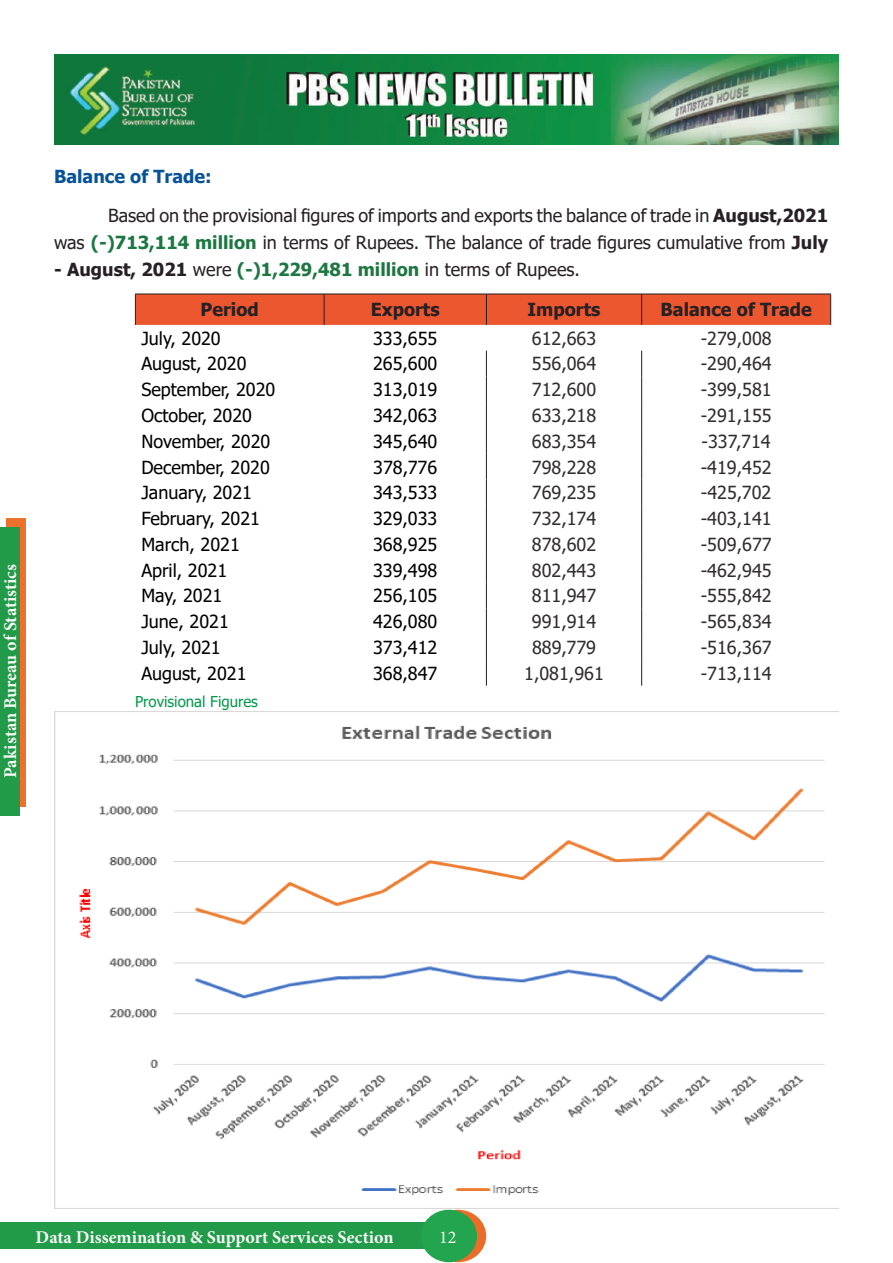
<style>
.page{position:relative;width:893px;height:1263px;background:#fff}
.page>*{position:absolute;margin:0;border:0;box-sizing:border-box;transform-origin:0 0}
.t1{font:18px "Tahoma";color:#000}
.t2{font:18px/39px "Tahoma";color:#272024}
.t3{font:18px "Tahoma";color:#302d2f}
.t4{font:700 18px "Minion Pro";color:#f8f8f7}
.t5{font:700 18px "Tahoma";color:#272024}
.t6{font:18px "Minion Pro";color:#faf4f1}
.t7{font:15px "Tahoma";color:#03984e}
.s1{font-weight:700;color:#065398}
.s2{font-weight:700}
.s3{font-weight:700;color:#1e7742}
</style>
<div class="page">
<div style="left:430px;top:1210px;width:56px;height:52px;background:#ec6d29;border-radius:50%"></div>
<svg style="left:7px;top:518px;width:19px;height:288px;background:#d2762f"></svg>
<div style="left:0;top:1223px;width:429px;height:26px;background:#219b49"></div>
<img style="left:54px;top:54px;width:785px;height:90px">
<div style="left:421px;top:1210px;width:56px;height:52px;background:#23a44f;border-radius:50%"></div>
<div style="left:0;top:527px;width:19px;height:288px;background:#219b49"></div>
<div style="left:136px;top:295px;width:694px;height:30px;background:#ec572f"></div>
<hr style="left:135px;top:294px;width:1px;height:31px;background:#231f20">
<hr style="left:135px;top:294px;width:189px;height:1px;background:#231f20">
<hr style="left:324px;top:294px;width:162px;height:1px;background:#231f20">
<hr style="left:486px;top:294px;width:156px;height:1px;background:#231f20">
<hr style="left:642px;top:294px;width:189px;height:1px;background:#231f20">
<hr style="left:324px;top:294px;width:1px;height:31px;background:#231f20">
<hr style="left:486px;top:294px;width:1px;height:31px;background:#231f20">
<hr style="left:641px;top:294px;width:1px;height:31px;background:#231f20">
<hr style="left:830px;top:294px;width:1px;height:31px;background:#231f20">
<svg style="left:486px;top:351px;width:1px;height:335px"></svg>
<svg style="left:641px;top:351px;width:1px;height:335px"></svg>
<img style="left:54px;top:711px;width:785px;height:498px">
<p class="t4" style="left:-2px;top:778px;width:215px;rotate:-90deg">Pakistan Bureau of Statistics</p>
<p class="t2" style="left:108px;top:158px;width:722px;text-indent:-54px"><span class="s1">Balance of Trade:<br></span>Based on the provisional figures of imports and exports the balance of trade in <span class="s2">August,2021</span></p>
<p class="t2" style="left:54px;top:224px;width:776px">was <span class="s3">(-)713,114 million</span> in terms of Rupees. The balance of trade figures cumulative from <span class="s2">July</span></p>
<p class="t2" style="left:54px;top:251px;width:527px"><span class="s2">- August, 2021</span> were <span class="s3">(-)1,229,481 million</span> in terms of Rupees.</p>
<p class="t5" style="left:201px;top:297px;width:60px">Period</p>
<p class="t5" style="left:371px;top:297px;width:70px">Exports</p>
<p class="t5" style="left:528px;top:297px;width:74px">Imports</p>
<p class="t5" style="left:661px;top:297px;width:153px">Balance of Trade</p>
<p class="t1" style="left:141px;top:326px;width:81px">July, 2020</p>
<p class="t1" style="left:373px;top:326px;width:66px">333,655</p>
<p class="t3" style="left:532px;top:326px;width:66px">612,663</p>
<p class="t3" style="left:701px;top:326px;width:72px">-279,008</p>
<p class="t1" style="left:141px;top:352px;width:107px">August, 2020</p>
<p class="t1" style="left:373px;top:352px;width:66px">265,600</p>
<p class="t3" style="left:532px;top:352px;width:66px">556,064</p>
<p class="t3" style="left:701px;top:352px;width:72px">-290,464</p>
<p class="t1" style="left:141px;top:378px;width:135px">September, 2020</p>
<p class="t1" style="left:373px;top:378px;width:66px">313,019</p>
<p class="t3" style="left:532px;top:378px;width:66px">712,600</p>
<p class="t3" style="left:701px;top:378px;width:72px">-399,581</p>
<p class="t1" style="left:141px;top:403px;width:112px">October, 2020</p>
<p class="t1" style="left:373px;top:403px;width:66px">342,063</p>
<p class="t3" style="left:532px;top:403px;width:66px">633,218</p>
<p class="t3" style="left:701px;top:403px;width:72px">-291,155</p>
<p class="t1" style="left:141px;top:429px;width:130px">November, 2020</p>
<p class="t1" style="left:373px;top:429px;width:66px">345,640</p>
<p class="t3" style="left:532px;top:429px;width:66px">683,354</p>
<p class="t3" style="left:702px;top:429px;width:71px">-337,714</p>
<p class="t1" style="left:141px;top:455px;width:130px">December, 2020</p>
<p class="t1" style="left:373px;top:455px;width:65px">378,776</p>
<p class="t3" style="left:532px;top:455px;width:66px">798,228</p>
<p class="t3" style="left:701px;top:455px;width:72px">-419,452</p>
<p class="t1" style="left:141px;top:481px;width:112px">January, 2021</p>
<p class="t1" style="left:373px;top:481px;width:66px">343,533</p>
<p class="t3" style="left:532px;top:481px;width:66px">769,235</p>
<p class="t3" style="left:701px;top:481px;width:72px">-425,702</p>
<p class="t1" style="left:141px;top:506px;width:120px">February, 2021</p>
<p class="t1" style="left:373px;top:506px;width:66px">329,033</p>
<p class="t3" style="left:532px;top:506px;width:66px">732,174</p>
<p class="t3" style="left:701px;top:506px;width:72px">-403,141</p>
<p class="t1" style="left:141px;top:532px;width:100px">March, 2021</p>
<p class="t1" style="left:373px;top:532px;width:66px">368,925</p>
<p class="t3" style="left:532px;top:532px;width:66px">878,602</p>
<p class="t3" style="left:701px;top:532px;width:72px">-509,677</p>
<p class="t1" style="left:141px;top:558px;width:87px">April, 2021</p>
<p class="t1" style="left:373px;top:558px;width:66px">339,498</p>
<p class="t3" style="left:532px;top:558px;width:66px">802,443</p>
<p class="t3" style="left:701px;top:558px;width:72px">-462,945</p>
<p class="t1" style="left:141px;top:584px;width:82px">May, 2021</p>
<p class="t1" style="left:373px;top:584px;width:66px">256,105</p>
<p class="t3" style="left:532px;top:584px;width:66px">811,947</p>
<p class="t3" style="left:701px;top:584px;width:72px">-555,842</p>
<p class="t1" style="left:141px;top:609px;width:89px">June, 2021</p>
<p class="t1" style="left:373px;top:609px;width:66px">426,080</p>
<p class="t3" style="left:532px;top:609px;width:66px">991,914</p>
<p class="t3" style="left:701px;top:609px;width:72px">-565,834</p>
<p class="t1" style="left:141px;top:635px;width:81px">July, 2021</p>
<p class="t1" style="left:373px;top:635px;width:66px">373,412</p>
<p class="t3" style="left:532px;top:635px;width:65px">889,779</p>
<p class="t3" style="left:701px;top:635px;width:72px">-516,367</p>
<p class="t1" style="left:141px;top:661px;width:107px">August, 2021</p>
<p class="t1" style="left:373px;top:661px;width:66px">368,847</p>
<p class="t3" style="left:524px;top:661px;width:81px">1,081,961</p>
<p class="t3" style="left:701px;top:661px;width:72px">-713,114</p>
<p class="t7" style="left:135px;top:691px;width:124px">Provisional Figures</p>
<p class="t4" style="left:36px;top:1224px;width:359px">Data Dissemination &amp; Support Services Section</p>
<p class="t6" style="left:439px;top:1225px;width:19px">12</p>
</div>
